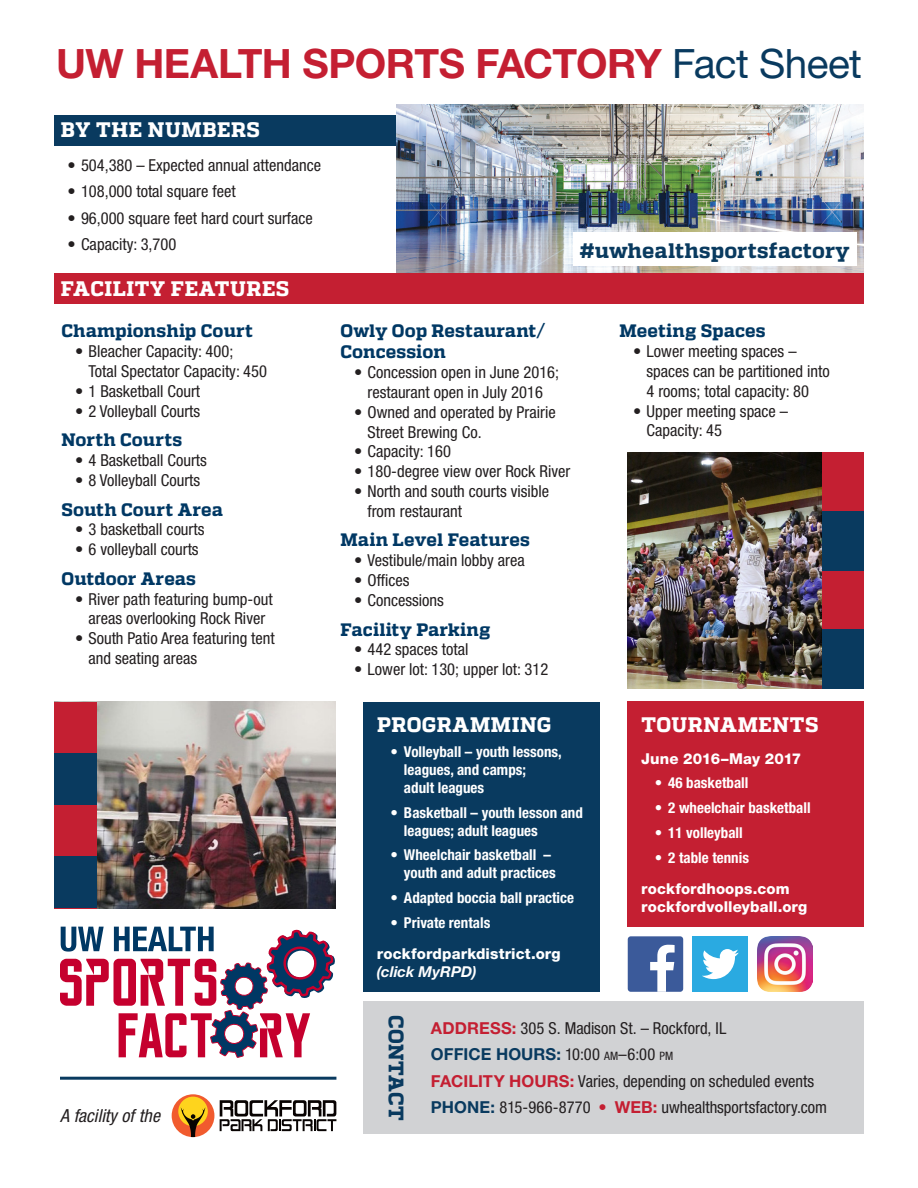
<style>
.page{position:relative;width:918px;height:1188px;background:#fff}
.page>*{position:absolute;margin:0;border:0;box-sizing:border-box;transform-origin:0 0}
.t1{font:700 40.5px "Helvetica Neue LT Std";letter-spacing:-.015em;color:#c41f32}
.white_h2{font:800 21px "Quadon";letter-spacing:.03em;color:#fff}
.t2{font:800 21px "Quadon";letter-spacing:.01em;color:#093a5f}
.t3{font:800 18px/21px "Quadon";letter-spacing:.005em;color:#003864}
.t4{font:italic condensed 18px "Helvetica Neue LT Std";color:#231f20}
.t5{font:condensed 16.5px/19.8px "Helvetica Neue LT Std";color:#231f20}
.t6{font:700 16.5px "Helvetica Neue LT Std";letter-spacing:.005em;color:#093a5f}
.t7{font:700 condensed 15px/18px "Helvetica Neue LT Std";color:#fff}
.white_h2-2{font:800 15px/18px "Helvetica Neue LT Std";letter-spacing:.01em;color:#fff}
.s1{font-weight:400;color:#093a5f}
.s2{font-weight:700;font-style:italic}
.s3{font-weight:700;font-stretch:normal;color:#c41f32}
.s4{font-weight:400;font-stretch:condensed;color:#231f20}
.s5{font-weight:400;font-stretch:condensed;font-size:11.55px;color:#231f20}
.s6{font-weight:700;font-stretch:normal;color:#093a5f}
.s7{color:#c41f32}
</style>
<div class="page">
<div style="left:54px;top:115px;width:413px;height:30px;background:#093a5f"></div>
<img style="left:397px;top:105px;width:467px;height:169px">
<img style="left:96px;top:702px;width:240px;height:206px">
<svg style="left:60px;top:927px;width:275px;height:131px"></svg>
<div style="left:54px;top:274px;width:810px;height:30px;background:#c41f32"></div>
<svg style="left:220px;top:1100px;width:116px;height:32px"></svg>
<div style="left:172px;top:1094px;width:42px;height:43px;background:#f15b2e;border-radius:50%"></div>
<div style="left:178px;top:1097px;width:30px;height:29px;background:#fed41d;border-radius:50%"></div>
<svg style="left:181px;top:1108px;width:24px;height:29px"></svg>
<hr style="left:60px;top:1077px;width:276px;height:3px;background:#093a5f">
<div style="left:628px;top:452px;width:236px;height:236px;background:#c41f32"></div>
<div style="left:628px;top:511px;width:236px;height:59px;background:#093a5f"></div>
<div style="left:628px;top:629px;width:236px;height:59px;background:#093a5f"></div>
<img style="left:628px;top:452px;width:194px;height:236px">
<div style="left:54px;top:702px;width:42px;height:206px;background:#c41f32"></div>
<div style="left:54px;top:754px;width:42px;height:51px;background:#093a5f"></div>
<div style="left:54px;top:857px;width:42px;height:51px;background:#093a5f"></div>
<div style="left:363px;top:702px;width:237px;height:290px;background:#093a5f"></div>
<div style="left:363px;top:1002px;width:501px;height:132px;background:#d1d2d4"></div>
<div style="left:628px;top:702px;width:236px;height:225px;background:#c41f32"></div>
<div style="left:573px;top:232px;width:283px;height:34px;background:#fff"></div>
<div style="left:628px;top:936px;width:55px;height:56px;background:#3b5a9a;border-radius:3px"></div>
<svg style="left:650px;top:945px;width:25px;height:47px"></svg>
<img style="left:757px;top:936px;width:56px;height:56px">
<div style="left:693px;top:936px;width:55px;height:56px;background:#2aaae1"></div>
<svg style="left:702px;top:949px;width:37px;height:30px"></svg>
<p class="t1" style="left:56px;top:39px;width:807px">UW HEALTH SPORTS FACTORY <span class="s1">Fact Sheet</span></p>
<p class="white_h2" style="left:61px;top:118px;width:201px">BY THE NUMBERS</p>
<p class="t5" style="left:68px;top:155px;width:255px">• 504,380 – Expected annual attendance</p>
<p class="t5" style="left:68px;top:181px;width:170px">• 108,000 total square feet</p>
<p class="t5" style="left:68px;top:208px;width:247px">• 96,000 square feet hard court surface</p>
<p class="t5" style="left:68px;top:234px;width:110px">• Capacity: 3,700</p>
<p class="white_h2" style="left:61px;top:276px;width:230px">FACILITY FEATURES</p>
<p class="t3" style="left:62px;top:321px;width:193px">Championship Court</p>
<p class="t5" style="left:88px;top:341px;width:180px;text-indent:-14px">• Bleacher Capacity: 400;<br>Total Spectator Capacity: 450</p>
<p class="t5" style="left:75px;top:381px;width:127px">• 1 Basketball Court</p>
<p class="t5" style="left:75px;top:401px;width:127px">• 2 Volleyball Courts</p>
<p class="t3" style="left:62px;top:430px;width:122px">North Courts</p>
<p class="t5" style="left:75px;top:450px;width:133px">• 4 Basketball Courts</p>
<p class="t5" style="left:75px;top:470px;width:127px">• 8 Volleyball Courts</p>
<p class="t3" style="left:62px;top:499px;width:163px">South Court Area</p>
<p class="t5" style="left:75px;top:519px;width:131px">• 3 basketball courts</p>
<p class="t5" style="left:75px;top:539px;width:125px">• 6 volleyball courts</p>
<p class="t3" style="left:62px;top:568px;width:136px">Outdoor Areas</p>
<p class="t5" style="left:75px;top:589px;width:199px;text-align:center">• River path featuring bump-out areas overlooking Rock River</p>
<p class="t5" style="left:88px;top:628px;width:188px;text-indent:-14px">• South Patio Area featuring tent and seating areas</p>
<p class="t4" style="left:60px;top:1105px;width:101px">A facility of the</p>
<p class="t2" style="left:580px;top:238px;width:271px">#uwhealthsportsfactory</p>
<p class="t3" style="left:340px;top:321px;width:206px">Owly Oop Restaurant/<br>Concession</p>
<p class="t5" style="left:354px;top:362px;width:207px;text-align:center">• Concession open in June 2016; restaurant open in July 2016</p>
<p class="t5" style="left:368px;top:402px;width:190px;text-indent:-14px">• Owned and operated by Prairie<br>Street Brewing Co.</p>
<p class="t5" style="left:354px;top:442px;width:98px">• Capacity: 160</p>
<p class="t5" style="left:354px;top:461px;width:218px">• 180-degree view over Rock River</p>
<p class="t5" style="left:368px;top:481px;width:183px;text-indent:-14px">• North and south courts visible from restaurant</p>
<p class="t3" style="left:340px;top:530px;width:191px">Main Level Features</p>
<p class="t5" style="left:354px;top:550px;width:172px">• Vestibule/main lobby area</p>
<p class="t5" style="left:354px;top:570px;width:57px">• Offices</p>
<p class="t5" style="left:354px;top:590px;width:91px">• Concessions</p>
<p class="t3" style="left:340px;top:619px;width:151px">Facility Parking</p>
<p class="t5" style="left:354px;top:639px;width:116px">• 442 spaces total</p>
<p class="t5" style="left:354px;top:659px;width:196px">• Lower lot: 130; upper lot: 312</p>
<p class="t3" style="left:620px;top:321px;width:148px">Meeting Spaces</p>
<p class="t5" style="left:646px;top:341px;width:185px;text-indent:-14px">• Lower meeting spaces – spaces can be partitioned into<br>4 rooms; total capacity: 80</p>
<p class="t5" style="left:646px;top:401px;width:143px;text-indent:-14px">• Upper meeting space –<br>Capacity: 45</p>
<p class="white_h2" style="left:377px;top:713px;width:176px">PROGRAMMING</p>
<p class="t7" style="left:404px;top:742px;width:159px;text-indent:-14px">• Volleyball – youth lessons, leagues, and camps;<br>adult leagues</p>
<p class="t7" style="left:404px;top:803px;width:180px;text-indent:-14px">• Basketball – youth lesson and leagues; adult leagues</p>
<p class="t7" style="left:404px;top:846px;width:153px;text-indent:-14px">• Wheelchair basketball – youth and adult practices</p>
<p class="t7" style="left:390px;top:889px;width:185px">• Adapted boccia ball practice</p>
<p class="t7" style="left:390px;top:913px;width:101px">• Private rentals</p>
<p class="white_h2-2" style="left:377px;top:945px;width:185px">rockfordparkdistrict.org <span class="s2">(click MyRPD)</span></p>
<p class="white_h2" style="left:641px;top:713px;width:179px">TOURNAMENTS</p>
<p class="white_h2-2" style="left:641px;top:749px;width:162px">June 2016–May 2017</p>
<p class="t7" style="left:655px;top:774px;width:95px">• 46 basketball</p>
<p class="t7" style="left:655px;top:799px;width:157px">• 2 wheelchair basketball</p>
<p class="t7" style="left:655px;top:823px;width:90px">• 11 volleyball</p>
<p class="t7" style="left:655px;top:848px;width:96px">• 2 table tennis</p>
<p class="white_h2-2" style="left:641px;top:880px;width:168px">rockfordhoops.com rockfordvolleyball.org</p>
<p class="t2" style="left:408px;top:1015px;width:107px;rotate:90deg">CONTACT</p>
<p class="t5" style="left:431px;top:1018px;width:297px"><span class="s3">ADDRESS:</span> 305 S. Madison St. – Rockford, IL</p>
<p class="t6" style="left:431px;top:1044px;width:244px">OFFICE HOURS: <span class="s4">10:00</span> <span class="s5">AM</span><span class="s4">–6:00</span> <span class="s5">PM</span></p>
<p class="t5" style="left:431px;top:1071px;width:385px"><span class="s3">FACILITY HOURS:</span> Varies, depending on scheduled events</p>
<p class="t5" style="left:431px;top:1098px;width:398px"><span class="s6">PHONE:</span> 815-966-8770 <span class="s7">•</span> <span class="s3">WEB:</span> uwhealthsportsfactory.com</p>
</div>
